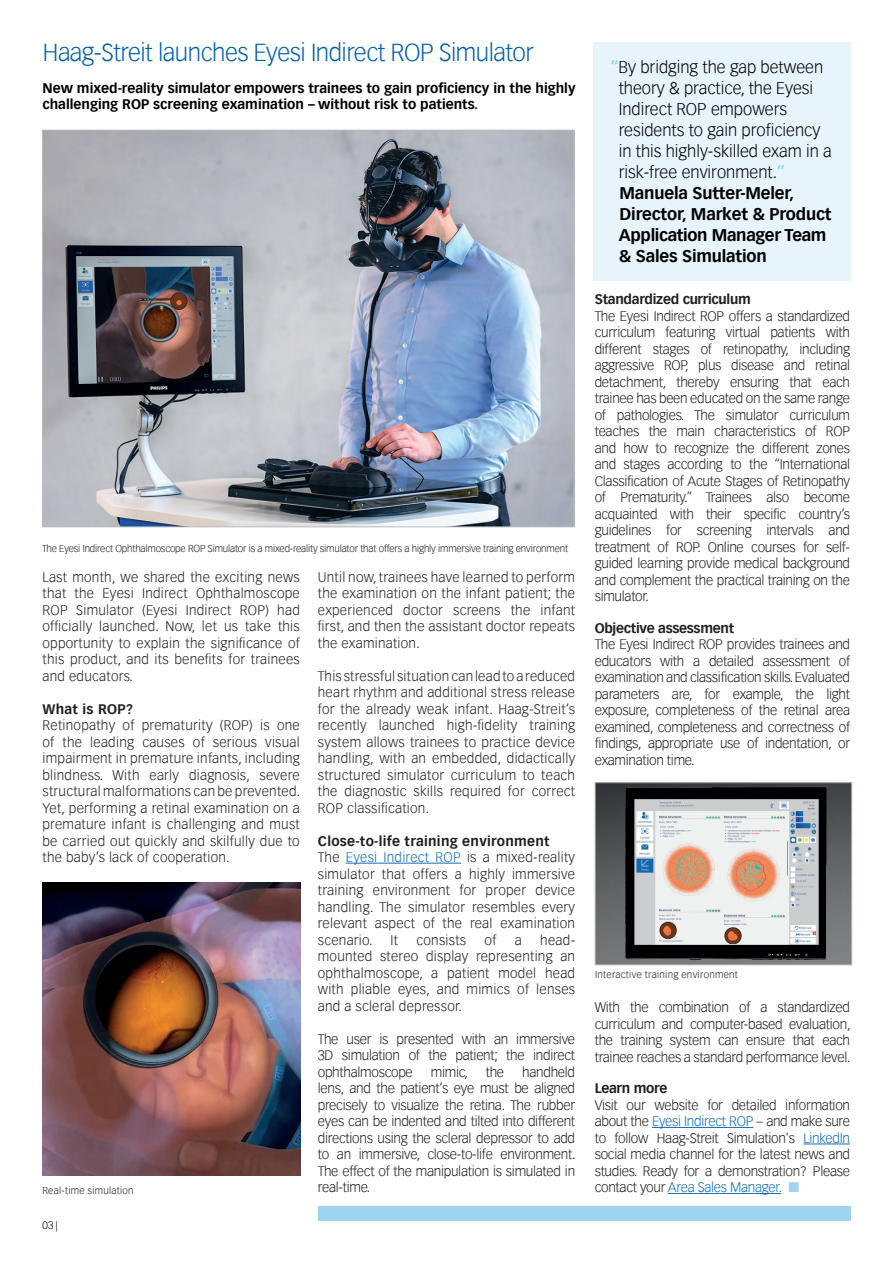
<style>
.page{position:relative;width:893px;height:1263px;background:#fff}
.page>*{position:absolute;margin:0;border:0;box-sizing:border-box;transform-origin:0 0}
.t1{font:300 24px "Vectora Com";letter-spacing:-.02em;color:#0160ae}
.t2{font:300 16.5px/21px "Vectora Com";color:#000}
.t3{font:300 13.5px/16.5px "Vectora Com";letter-spacing:.02em;color:#231f20;text-align:justify}
.t4{font:700 13.5px/16.2px "Vectora Com";color:#000001}
.t5{font:700 13.5px "Vectora Com";letter-spacing:-.02em;color:#231f20}
.t6{font:700 13.5px "Vectora Com";letter-spacing:.02em;color:#231f20}
.t7{font:300 10.5px "Vectora Com";color:#000001}
.t8{font:300 9.75px "Vectora Com";letter-spacing:-.02em;color:#231f20}
.t9{font:300 9.75px "Vectora Com";letter-spacing:.025em;color:#231f20}
.s1{font-weight:700}
.s2{color:#146fb8}
.s3{font-weight:700;color:#9ed3f1}
.s4{font-weight:700;color:#a0d3f2}
</style>
<div class="page">
<div style="left:318px;top:1206px;width:532px;height:14px;background:#9ed3f1"></div>
<hr style="left:346px;top:863px;width:115px;height:1px;background:#146fb8">
<hr style="left:652px;top:1127px;width:101px;height:1px;background:#146fb8">
<hr style="left:803px;top:1143px;width:47px;height:1px;background:#146fb8">
<hr style="left:668px;top:1193px;width:113px;height:1px;background:#146fb8">
<img style="left:44px;top:132px;width:528px;height:393px">
<img style="left:43px;top:882px;width:257px;height:294px">
<div style="left:593px;top:43px;width:257px;height:238px;background:#e7f4fb"></div>
<img style="left:597px;top:784px;width:253px;height:179px">
<div style="left:595px;top:782px;width:257px;height:183px;border:1px solid #bcbdc0"></div>
<img style="left:603px;top:782px;width:243px;height:181px">
<h1 class="t1" style="left:43px;top:38px;width:492px">Haag-Streit launches Eyesi Indirect ROP Simulator</h1>
<p class="t4" style="left:43px;top:80px;width:534px">New mixed-reality simulator empowers trainees to gain proficiency in the highly challenging ROP screening examination – without risk to patients.</p>
<p class="t8" style="left:42px;top:542px;width:528px">The Eyesi Indirect Ophthalmoscope ROP Simulator is a mixed-reality simulator that offers a highly immersive training environment</p>
<p class="t3" style="left:43px;top:568px;width:259px">Last month, we shared the exciting news that the Eyesi Indirect Ophthalmoscope ROP Simulator (Eyesi Indirect ROP) had officially launched. Now, let us take this opportunity to explain the significance of this product, and its benefits for trainees and educators.</p>
<p class="t6" style="left:43px;top:700px;width:92px">What is ROP?</p>
<p class="t3" style="left:43px;top:717px;width:259px">Retinopathy of prematurity (ROP) is one of the leading causes of serious visual impairment in premature infants, including blindness. With early diagnosis, severe structural malformations can be prevented.<br>Yet, performing a retinal examination on a premature infant is challenging and must be carried out quickly and skilfully due to the baby’s lack of cooperation.</p>
<p class="t9" style="left:42px;top:1184px;width:93px">Real-time simulation</p>
<p class="t7" style="left:43px;top:1218px;width:17px">03|</p>
<p class="t3" style="left:318px;top:568px;width:259px">Until now, trainees have learned to perform the examination on the infant patient; the experienced doctor screens the infant first, and then the assistant doctor repeats the examination.</p>
<p class="t3" style="left:318px;top:667px;width:259px">This stressful situation can lead to a reduced heart rhythm and additional stress release for the already weak infant. Haag-Streit’s recently launched high-fidelity training system allows trainees to practice device handling, with an embedded, didactically structured simulator curriculum to teach the diagnostic skills required for correct ROP classification.</p>
<p class="t3" style="left:318px;top:832px;width:259px;text-align:left"><span class="s1">Close-to-life training environment<br></span>The <span class="s2">Eyesi Indirect ROP</span> is a mixed-reality simulator that offers a highly immersive training environment for proper device handling. The simulator resembles every relevant aspect of the real examination scenario.</p>
<p class="t3" style="left:391px;top:931px;width:9px">It</p>
<p class="t3" style="left:416px;top:931px;width:51px">consists</p>
<p class="t3" style="left:485px;top:931px;width:13px">of</p>
<p class="t3" style="left:515px;top:931px;width:9px">a</p>
<p class="t3" style="left:318px;top:931px;width:259px;text-indent:222px">head&shy;mounted stereo display representing an ophthalmoscope, a patient model head with pliable eyes, and mimics of lenses and a scleral depressor.</p>
<p class="t3" style="left:318px;top:1030px;width:259px">The user is presented with an immersive 3D simulation of the patient; the indirect ophthalmoscope</p>
<p class="t3" style="left:318px;top:1063px;width:259px;text-indent:204px">handheld lens, and the patient’s eye must be aligned precisely to visualize the retina. The rubber eyes can be indented and tilted into different directions using the scleral depressor to add to an immersive, close-to-life environment.<br>The effect of the manipulation is simulated in real-time.</p>
<p class="t3" style="left:431px;top:1063px;width:39px">mimic,</p>
<p class="t3" style="left:486px;top:1063px;width:20px">the</p>
<p class="t2" style="left:619px;top:56px;width:215px;text-indent:-9px"><span class="s3">“</span>By bridging the gap between theory &amp; practice, the Eyesi<br>Indirect ROP empowers residents to gain proficiency in this highly-skilled exam in a risk-free environment.<span class="s4">”<br></span><span class="s1">Manuela Sutter-Meler,<br>Director, Market &amp; Product<br>Application Manager Team &amp; Sales Simulation</span></p>
<p class="t5" style="left:595px;top:291px;width:158px">Standardized curriculum</p>
<p class="t3" style="left:595px;top:308px;width:257px">The Eyesi Indirect ROP offers a standardized curriculum featuring virtual patients with different stages of retinopathy, including aggressive ROP, plus disease and retinal detachment, thereby ensuring that each trainee has been educated on the same range of pathologies. The simulator curriculum teaches the main characteristics of ROP and how to recognize the different zones and stages according to the “International Classification of Acute Stages of Retinopathy of Prematurity.” Trainees also become acquainted with their specific country’s guidelines for screening intervals and treatment of ROP. Online courses for self&shy;guided learning provide medical background and complement the practical training on the simulator.</p>
<p class="t5" style="left:595px;top:620px;width:141px">Objective assessment</p>
<p class="t3" style="left:595px;top:636px;width:257px">The Eyesi Indirect ROP provides trainees and educators with a detailed assessment of examination and classification skills. Evaluated parameters are, for example, the light exposure, completeness of the retinal area examined, completeness and correctness of findings, appropriate use of indentation, or examination time.</p>
<p class="t9" style="left:595px;top:969px;width:144px">Interactive training environment</p>
<p class="t3" style="left:595px;top:999px;width:257px">With the combination of a standardized curriculum and computer-based evaluation, the training system can ensure that each trainee reaches a standard performance level.</p>
<p class="t5" style="left:595px;top:1080px;width:74px">Learn more</p>
<p class="t3" style="left:595px;top:1097px;width:257px">Visit our website for detailed information about the <span class="s2">Eyesi Indirect ROP</span> – and make sure to follow Haag-Streit Simulation's <span class="s2">LinkedIn </span>social media channel for the latest news and studies. Ready for a demonstration? Please contact your <span class="s2">Area Sales Manager.</span></p>
</div>
